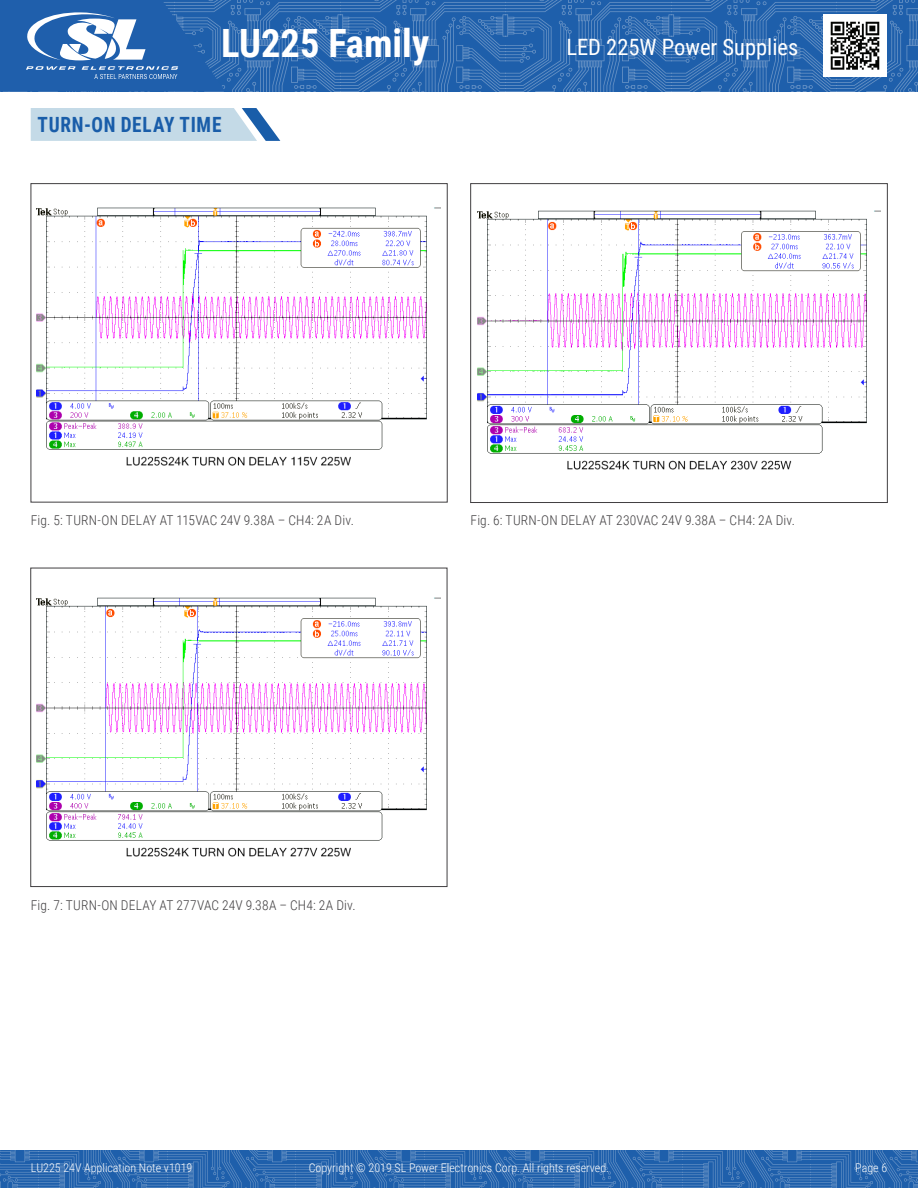
<style>
.page{position:relative;width:918px;height:1188px;background:#fff}
.page>*{position:absolute;margin:0;border:0;box-sizing:border-box;transform-origin:0 0}
.t1{font:700 39px "Roboto Condensed";color:#fff}
.t2{font:22.5px "Roboto Condensed";color:#fff}
.Paragraph_Main_Headi{font:700 21px "Roboto Condensed";letter-spacing:.04em;color:#195da9;scale:.92 1}
.Table_Fig_notes{font:300 13.5px "Roboto Condensed";letter-spacing:.015em;color:#413f41}
.t3{font:300 12px "Roboto Condensed";color:#fff}
</style>
<div class="page">
<img style="left:0;top:1150px;width:918px;height:38px">
<img style="left:225px;top:0;width:693px;height:91px">
<svg style="left:0;top:0;width:225px;height:92px"></svg>
<img style="left:824px;top:15px;width:62px;height:62px">
<svg style="left:31px;top:108px;width:249px;height:33px"></svg>
<img style="left:36px;top:207px;width:404px;height:259px">
<img style="left:37px;top:597px;width:404px;height:260px">
<img style="left:477px;top:210px;width:404px;height:260px">
<div style="left:470px;top:183px;width:418px;height:320px;border:1px solid #413f41"></div>
<h1 class="t1" style="left:221px;top:16px;width:209px">LU225 Family</h1>
<h2 class="t2" style="left:566px;top:31px;width:234px">LED 225W Power Supplies</h2>
<p class="Paragraph_Main_Headi" style="left:37px;top:110px;width:202px">TURN-ON DELAY TIME</p>
<p class="Table_Fig_notes" style="left:31px;top:511px;width:325px">Fig. 5: TURN-ON DELAY AT 115VAC 24V 9.38A – CH4: 2A Div.</p>
<p class="Table_Fig_notes" style="left:470px;top:511px;width:326px">Fig. 6: TURN-ON DELAY AT 230VAC 24V 9.38A – CH4: 2A Div.</p>
<p class="Table_Fig_notes" style="left:31px;top:895px;width:326px">Fig. 7: TURN-ON DELAY AT 277VAC 24V 9.38A – CH4: 2A Div.</p>
<p class="t3" style="left:31px;top:1159px;width:163px">LU225 24V Application Note v1019</p>
<p class="t3" style="left:309px;top:1159px;width:302px">Copyright © 2019 SL Power Electronics Corp. All rights reserved.</p>
<p class="t3" style="left:855px;top:1159px;width:33px">Page 6</p>
</div>
